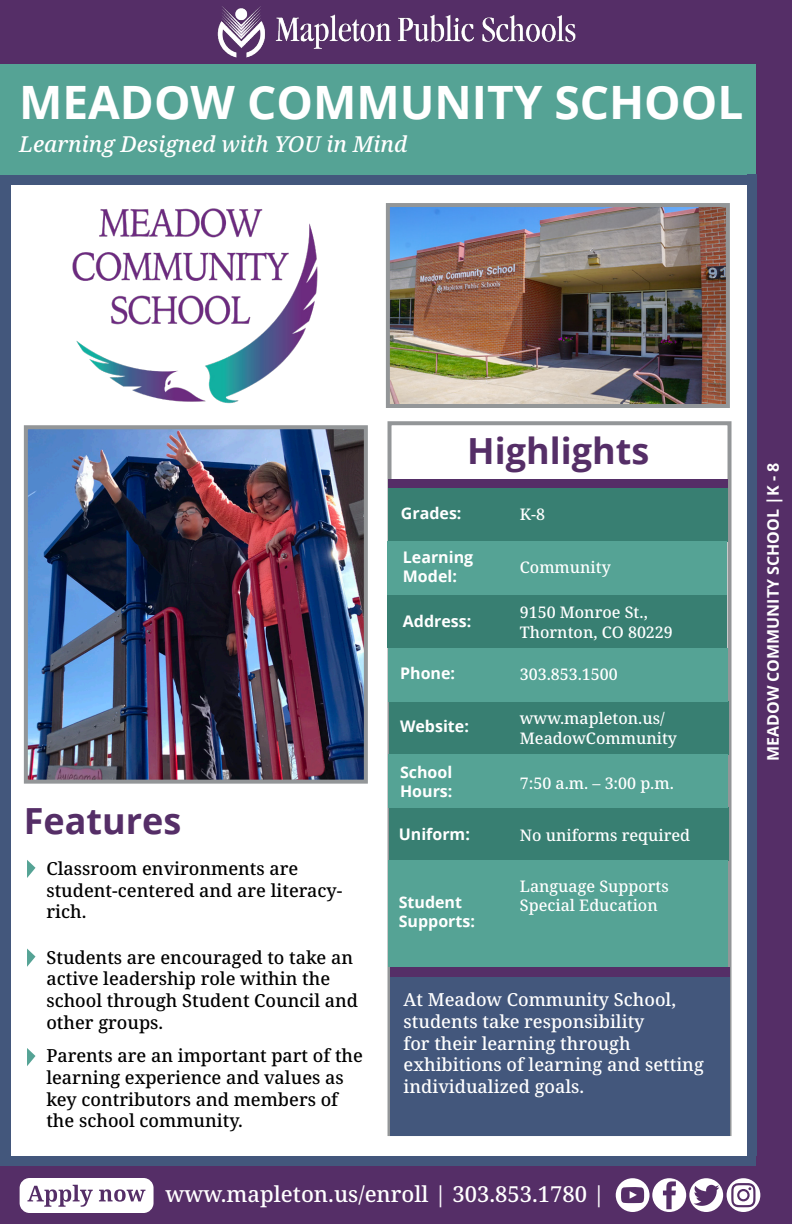
<style>
.page{position:relative;width:792px;height:1224px;background:#fff}
.page>*{position:absolute;margin:0;border:0;box-sizing:border-box;transform-origin:0 0}
.t1{font:700 46px "Open Sans";color:#fff}
.t2{font:700 36px "Open Sans";color:#552e67}
.t3{font:500 22px "Noto Serif";color:#fff}
.t4{font:italic 500 22px "Noto Serif";color:#fff}
.t5{font:500 18px/21.6px "Noto Serif";color:#000}
.t6{font:500 18px/21.6px "Noto Serif";color:#fff}
.t7{font:500 16px "Noto Serif";color:#fff}
.t8{font:700 16px/19.2px "Open Sans";color:#fff}
</style>
<div class="page">
<div style="left:388px;top:421px;width:344px;height:715px;border:4px solid #939698"></div>
<div style="left:389px;top:807px;width:340px;height:54px;background:#387f72"></div>
<div style="left:388px;top:860px;width:340px;height:107px;background:#55a395"></div>
<div style="left:389px;top:701px;width:340px;height:54px;background:#387f72"></div>
<div style="left:388px;top:754px;width:340px;height:53px;background:#55a395"></div>
<div style="left:388px;top:648px;width:340px;height:53px;background:#55a395"></div>
<div style="left:390px;top:967px;width:340px;height:169px;background:#43577c"></div>
<div style="left:390px;top:967px;width:340px;height:10px;background:#552e67"></div>
<div style="left:388px;top:479px;width:340px;height:10px;background:#552e67"></div>
<div style="left:387px;top:595px;width:340px;height:53px;background:#387f72"></div>
<div style="left:388px;top:489px;width:340px;height:53px;background:#387f72"></div>
<div style="left:387px;top:541px;width:340px;height:54px;background:#55a395"></div>
<img style="left:391px;top:208px;width:334px;height:195px">
<div style="left:0;top:64px;width:792px;height:112px;background:#55a395"></div>
<div style="left:756px;top:0;width:36px;height:1224px;background:#552e67"></div>
<div style="left:0;top:0;width:792px;height:64px;background:#552e67"></div>
<div style="left:0;top:1166px;width:792px;height:58px;background:#552e67"></div>
<div style="left:0;top:175px;width:756px;height:9px;background:#43577c"></div>
<div style="left:747px;top:175px;width:9px;height:981px;background:#43577c"></div>
<div style="left:0;top:175px;width:10px;height:991px;background:#43577c"></div>
<div style="left:0;top:1156px;width:756px;height:10px;background:#43577c"></div>
<img style="left:217px;top:6px;width:359px;height:52px">
<img style="left:29px;top:430px;width:334px;height:349px">
<div style="left:24px;top:425px;width:344px;height:359px;border:4px solid #939698"></div>
<div style="left:386px;top:203px;width:344px;height:205px;border:4px solid #939698"></div>
<svg style="left:27px;top:860px;width:9px;height:18px"></svg>
<svg style="left:27px;top:949px;width:9px;height:18px"></svg>
<svg style="left:27px;top:1048px;width:9px;height:18px"></svg>
<img style="left:72px;top:208px;width:246px;height:196px">
<svg style="left:616px;top:1178px;width:144px;height:34px"></svg>
<svg style="left:20px;top:1178px;width:134px;height:35px;background:#e0d9e3"></svg>
<p class="t1" style="left:19px;top:70px;width:726px">MEADOW COMMUNITY SCHOOL</p>
<p class="t4" style="left:19px;top:129px;width:390px">Learning Designed with YOU in Mind</p>
<p class="t2" style="left:467px;top:425px;width:183px">Highlights</p>
<p class="t8" style="left:401px;top:504px;width:62px">Grades:</p>
<p class="t7" style="left:520px;top:503px;width:27px">K-8</p>
<p class="t2" style="left:24px;top:795px;width:159px">Features</p>
<p class="t5" style="left:46px;top:858px;width:298px">Classroom environments are student-centered and are literacy&shy;rich.</p>
<p class="t5" style="left:46px;top:947px;width:313px">Students are encouraged to take an active leadership role within the school through Student Council and other groups.</p>
<p class="t5" style="left:46px;top:1046px;width:318px">Parents are an important part of the learning experience and values as key contributors and members of the school community.</p>
<p class="t8" style="left:403px;top:547px;width:72px">Learning<br>Model:</p>
<p class="t8" style="left:403px;top:611px;width:70px">Address:</p>
<p class="t8" style="left:400px;top:664px;width:56px">Phone:</p>
<p class="t8" style="left:400px;top:716px;width:70px">Website:</p>
<p class="t8" style="left:400px;top:762px;width:54px">School</p>
<p class="t8" style="left:400px;top:781px;width:54px">Hours:</p>
<p class="t8" style="left:399px;top:824px;width:73px">Uniform:</p>
<p class="t8" style="left:399px;top:892px;width:65px">Student</p>
<p class="t8" style="left:399px;top:911px;width:78px">Supports:</p>
<p class="t7" style="left:520px;top:557px;width:93px">Community</p>
<p class="t7" style="left:520px;top:602px;width:129px">9150 Monroe St.,</p>
<p class="t7" style="left:520px;top:621px;width:154px">Thornton, CO 80229</p>
<p class="t7" style="left:520px;top:663px;width:99px">303.853.1500</p>
<p class="t7" style="left:520px;top:708px;width:146px">www.mapleton.us/</p>
<p class="t7" style="left:520px;top:727px;width:159px">MeadowCommunity</p>
<p class="t7" style="left:520px;top:772px;width:156px">7:50 a.m. – 3:00 p.m.</p>
<p class="t7" style="left:520px;top:824px;width:172px">No uniforms required</p>
<p class="t7" style="left:520px;top:875px;width:150px">Language Supports</p>
<p class="t7" style="left:520px;top:894px;width:139px">Special Education</p>
<p class="t6" style="left:404px;top:990px;width:302px">At Meadow Community School, students take responsibility<br>for their learning through exhibitions of learning and setting individualized goals.</p>
<p class="t3" style="left:166px;top:1179px;width:441px">www.mapleton.us/enroll | 303.853.1780 |</p>
<p class="t8" style="left:763px;top:761px;width:300px;rotate:-90deg">MEADOW COMMUNITY SCHOOL |K - 8</p>
</div>
